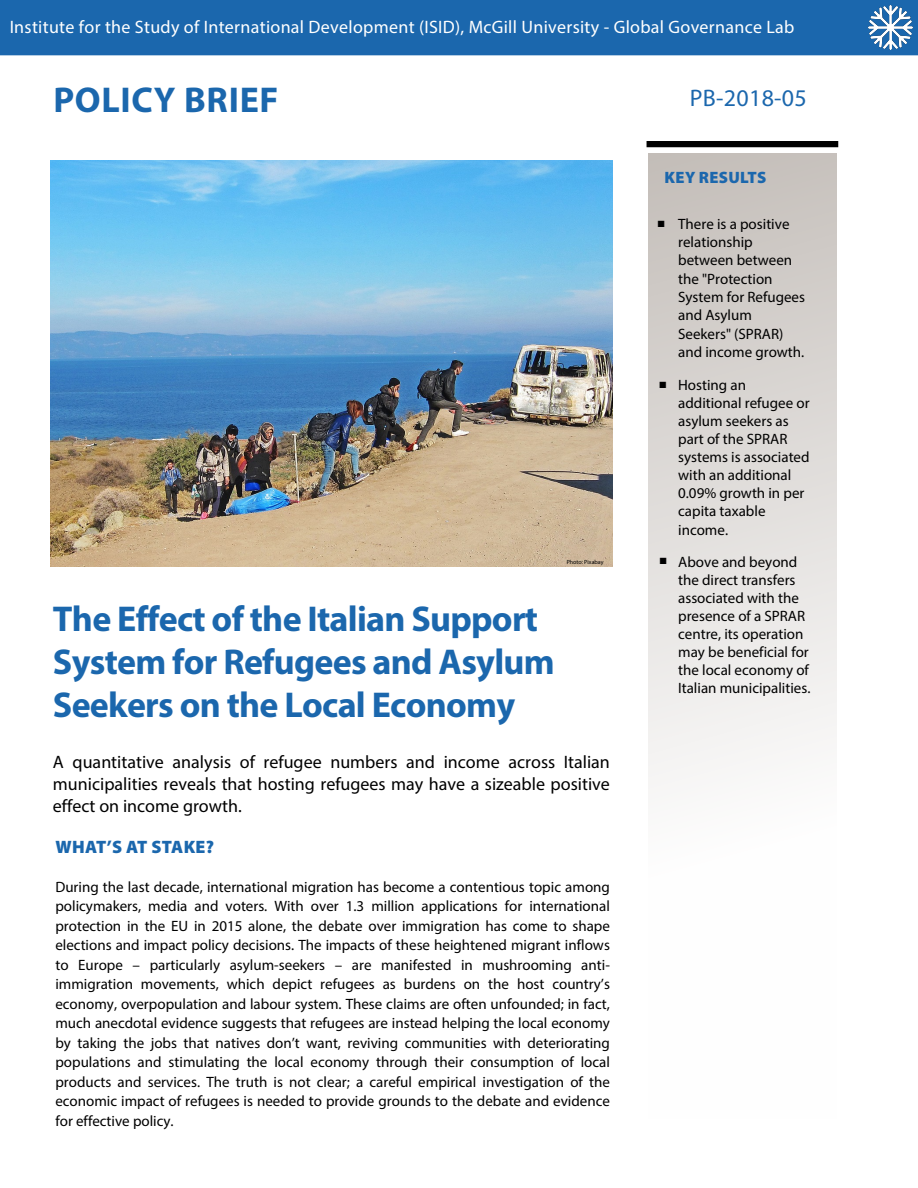
<style>
.page{position:relative;width:918px;height:1188px;background:#fff}
.page>*{position:absolute;margin:0;border:0;box-sizing:border-box;transform-origin:0 0}
.P2{font:700 36px/43.2px "Myriad Pro";letter-spacing:-.02em;color:#1b67ad}
.H1{font:700 36px "Myriad Pro";letter-spacing:.02em;color:#1b67ad}
.t1{font:24px "Myriad Pro";letter-spacing:.01em;color:#1b67ad}
.P2-2{font:18px/22.2px "Myriad Pro";color:#000;text-align:justify}
.t2{font:18px "Myriad Pro";letter-spacing:.015em;color:#fff}
.P2-3{font:900 18px "Myriad Pro";letter-spacing:.015em;color:#1b67ad}
.P3{font:900 16.5px "Myriad Pro";letter-spacing:.02em;color:#1b67ad}
.P2-4{font:15px/19.5px "Myriad Pro";color:#000;text-align:justify}
.P3-2{font:15px/18.1px "Myriad Pro";color:#000}
.P3-3{font:9px "Zapf Dingbats ITC";color:#000}
.t3{font:6px "Myriad Pro";color:#000}
</style>
<div class="page">
<div style="left:0;top:0;width:918px;height:55px;background:#1b67ad"></div>
<div style="left:648px;top:153px;width:189px;height:966px;background:linear-gradient(to bottom,#c9c4bf,#fff)"></div>
<img style="left:51px;top:160px;width:561px;height:406px">
<div style="left:647px;top:141px;width:191px;height:6px;background:#000"></div>
<img style="left:869px;top:6px;width:43px;height:44px">
<p class="t2" style="left:10px;top:16px;width:786px">Institute for the Study of International Development (ISID), McGill University - Global Governance Lab</p>
<p class="H1" style="left:53px;top:76px;width:227px">POLICY BRIEF</p>
<p class="t3" style="left:567px;top:558px;width:39px">Photo: Pixabay</p>
<p class="P2" style="left:53px;top:596px;width:503px">The Effect of the Italian Support<br>System for Refugees and Asylum<br>Seekers on the Local Economy</p>
<p class="P2-2" style="left:53px;top:751px;width:559px">A quantitative analysis of refugee numbers and income across Italian municipalities reveals that hosting refugees may have a sizeable positive effect on income growth.</p>
<p class="P2-3" style="left:55px;top:835px;width:160px">WHAT’S AT STAKE?</p>
<p class="P2-4" style="left:55px;top:877px;width:556px">During the last decade, international migration has become a contentious topic among policymakers, media and voters. With over 1.3 million applications for international protection in the EU in 2015 alone, the debate over immigration has come to shape elections and impact policy decisions. The impacts of these heightened migrant inflows to Europe – particularly asylum-seekers – are manifested in mushrooming anti&shy;immigration movements, which depict refugees as burdens on the host country’s economy, overpopulation and labour system. These claims are often unfounded; in fact, much anecdotal evidence suggests that refugees are instead helping the local economy by taking the jobs that natives don’t want, reviving communities with deteriorating populations and stimulating the local economy through their consumption of local products and services. The truth is not clear; a careful empirical investigation of the economic impact of refugees is needed to provide grounds to the debate and evidence for effective policy.</p>
<h2 class="t1" style="left:690px;top:83px;width:119px">PB-2018-05</h2>
<p class="P3" style="left:665px;top:167px;width:103px">KEY RESULTS</p>
<p class="P3-3" style="left:658px;top:219px;width:8px">■</p>
<p class="P3-3" style="left:660px;top:381px;width:8px">■</p>
<p class="P3-3" style="left:660px;top:557px;width:8px">■</p>
<p class="P3-2" style="left:678px;top:214px;width:128px">There is a positive relationship between between the "Protection<br>System for Refugees and Asylum<br>Seekers" (SPRAR) and income growth.</p>
<p class="P3-2" style="left:678px;top:375px;width:133px">Hosting an additional refugee or asylum seekers as part of the SPRAR systems is associated with an additional<br>0.09% growth in per capita taxable income.</p>
<p class="P3-2" style="left:678px;top:552px;width:134px">Above and beyond the direct transfers associated with the presence of a SPRAR centre, its operation may be beneficial for the local economy of<br>Italian municipalities.</p>
</div>
